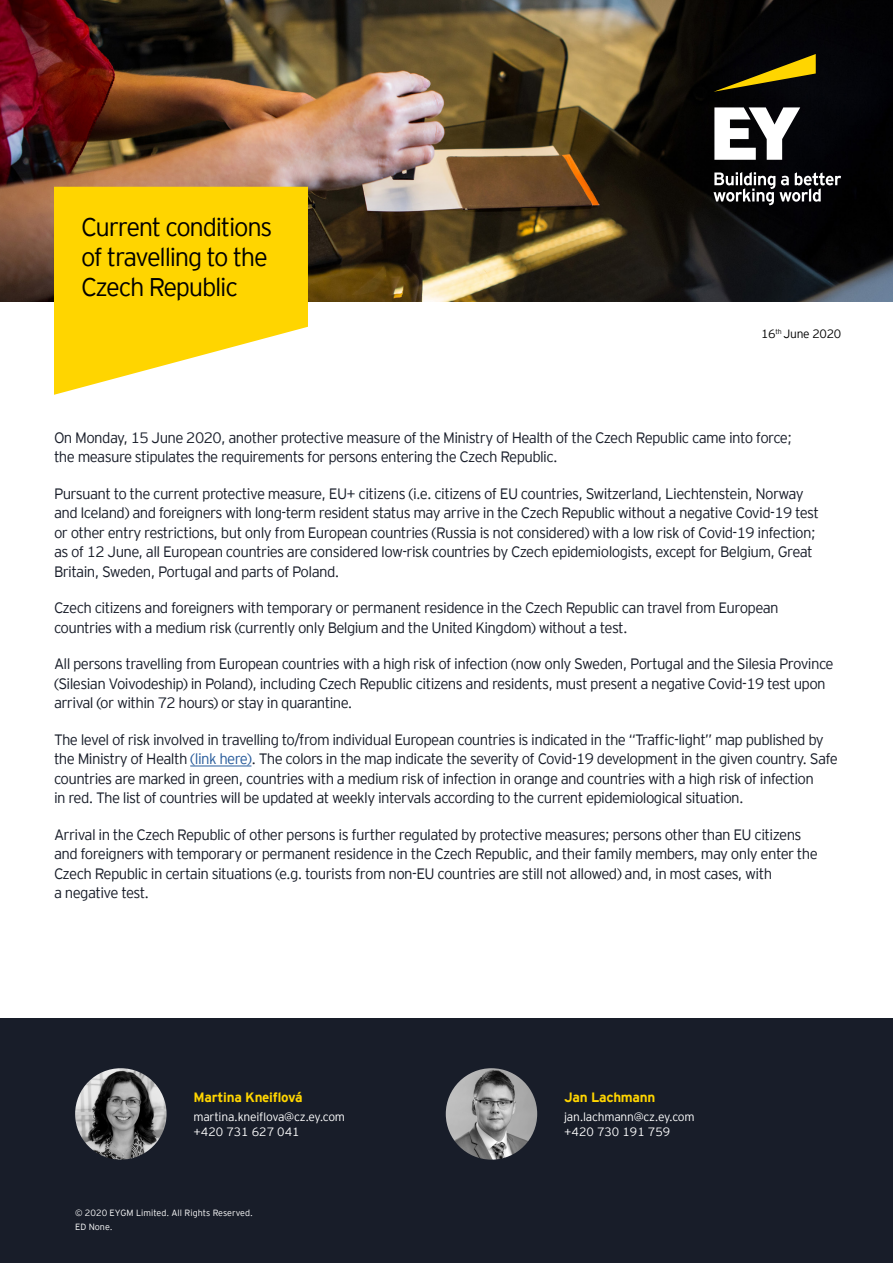
<style>
.page{position:relative;width:893px;height:1263px;background:#fff}
.page>*{position:absolute;margin:0;border:0;box-sizing:border-box;transform-origin:0 0}
.t1{font:300 25.5px/30px "EY Interstate";letter-spacing:-.05em;color:#000}
.t2{font:300 15px/19.5px "EY Interstate";letter-spacing:-.04em;color:#181d29}
.t3{font:700 13.5px "EY Interstate";letter-spacing:-.02em;color:#ffd500}
.t4{font:300 12px/15px "EY Interstate";letter-spacing:-.02em;color:#fff}
.t5{font:300 12px "EY Interstate";letter-spacing:-.02em;color:#000}
.t6{font:300 9px/13.5px "EY Interstate";color:#fff}
.s1{color:#275b9b}
</style>
<div class="page">
<img style="left:0;top:0;width:893px;height:302px">
<hr style="left:190px;top:766px;width:61px;height:1px;background:#275b9b">
<svg style="left:713px;top:54px;width:103px;height:38px;background:#443905"></svg>
<svg style="left:713px;top:107px;width:128px;height:98px"></svg>
<svg style="left:54px;top:187px;width:254px;height:208px;fill:#ffd500"></svg>
<div style="left:0;top:1019px;width:893px;height:244px;background:#181d29"></div>
<img style="left:75px;top:1068px;width:92px;height:92px;border-radius:46px">
<img style="left:446px;top:1068px;width:91px;height:92px;border-radius:46px">
<h1 class="t1" style="left:81px;top:211px;width:193px">Current conditions of travelling to the<br>Czech Republic</h1>
<p class="t5" style="left:761px;top:325px;width:82px">16<sup>th</sup> June 2020</p>
<p class="t2" style="left:54px;top:427px;width:740px">On Monday, 15 June 2020, another protective measure of the Ministry of Health of the Czech Republic came into force; the measure stipulates the requirements for persons entering the Czech Republic.</p>
<p class="t2" style="left:54px;top:483px;width:766px">Pursuant to the current protective measure, EU+ citizens (i.e. citizens of EU countries, Switzerland, Liechtenstein, Norway and Iceland) and foreigners with long-term resident status may arrive in the Czech Republic without a negative Covid-19 test or other entry restrictions, but only from European countries (Russia is not considered) with a low risk of Covid-19 infection; as of 12 June, all European countries are considered low-risk countries by Czech epidemiologists, except for Belgium, Great Britain, Sweden, Portugal and parts of Poland.</p>
<p class="t2" style="left:54px;top:597px;width:726px">Czech citizens and foreigners with temporary or permanent residence in the Czech Republic can travel from European countries with a medium risk (currently only Belgium and the United Kingdom) without a test.</p>
<p class="t2" style="left:54px;top:653px;width:781px">All persons travelling from European countries with a high risk of infection (now only Sweden, Portugal and the Silesia Province (Silesian Voivodeship) in Poland), including Czech Republic citizens and residents, must present a negative Covid-19 test upon arrival (or within 72 hours) or stay in quarantine.</p>
<p class="t2" style="left:54px;top:729px;width:786px">The level of risk involved in travelling to/from individual European countries is indicated in the “Traffic-light” map published by the Ministry of Health <span class="s1">(link here)</span>. The colors in the map indicate the severity of Covid-19 development in the given country. Safe countries are marked in green, countries with a medium risk of infection in orange and countries with a high risk of infection<br>in red. The list of countries will be updated at weekly intervals according to the current epidemiological situation.</p>
<p class="t2" style="left:54px;top:824px;width:765px">Arrival in the Czech Republic of other persons is further regulated by protective measures; persons other than EU citizens and foreigners with temporary or permanent residence in the Czech Republic, and their family members, may only enter the Czech Republic in certain situations (e.g. tourists from non-EU countries are still not allowed) and, in most cases, with<br>a negative test.</p>
<p class="t3" style="left:193px;top:1087px;width:111px">Martina Kneiflová</p>
<p class="t4" style="left:193px;top:1109px;width:153px">martina.kneiflova@cz.ey.com +420 731 627 041</p>
<p class="t6" style="left:75px;top:1206px;width:179px">© 2020 EYGM Limited. All Rights Reserved.<br>ED None.</p>
<p class="t3" style="left:564px;top:1087px;width:93px">Jan Lachmann</p>
<p class="t4" style="left:564px;top:1109px;width:132px">jan.lachmann@cz.ey.com +420 730 191 759</p>
</div>
